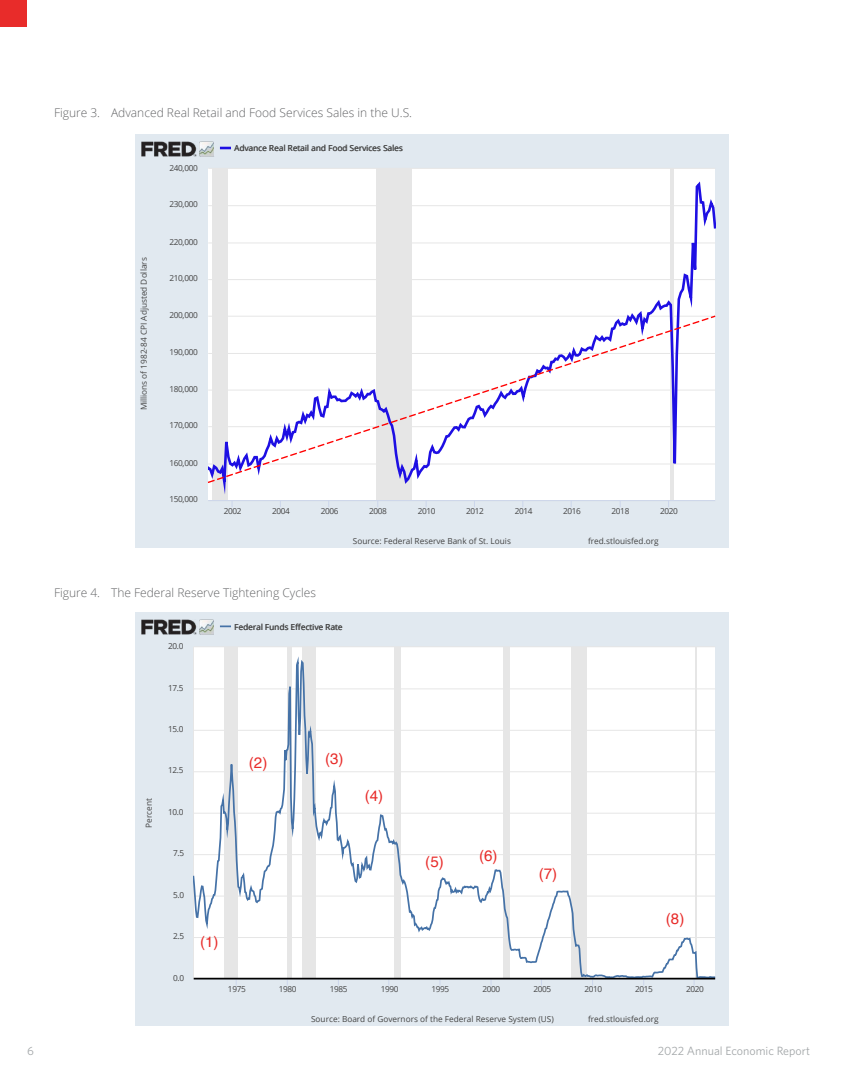
<style>
.page{position:relative;width:864px;height:1080px;background:#fff}
.page>*{position:absolute;margin:0;border:0;box-sizing:border-box;transform-origin:0 0}
.t1{font:15.15px "Helvetica";color:#e82c2a}
.t2{font:300 12px "Open Sans";color:#636466}
.t3{font:12px "Whitney";color:#a3a7a9}
.t4{font:8.25px "Open Sans";color:#444}
</style>
<div class="page">
<div style="left:0;top:0;width:27px;height:27px;background:#e82c2a"></div>
<div style="left:135px;top:535px;width:594px;height:12px;background:#e1e9f0"></div>
<div style="left:135px;top:134px;width:594px;height:401px;background:#e1e9f0"></div>
<div style="left:208px;top:169px;width:507px;height:331px;background:#fff"></div>
<img style="left:142px;top:141px;width:72px;height:15px">
<div style="left:212px;top:169px;width:16px;height:331px;background:#e6e6e6"></div>
<div style="left:376px;top:169px;width:36px;height:331px;background:#e6e6e6"></div>
<hr style="left:671px;top:169px;width:3px;height:331px;background:#e6e6e6">
<hr style="left:208px;top:168px;width:507px;height:1px;background:#e6e6e6">
<hr style="left:208px;top:500px;width:507px;height:1px;background:#ccd6eb">
<svg style="left:208px;top:177px;width:507px;height:313px"></svg>
<svg style="left:220px;top:147px;width:11px;height:2px"></svg>
<svg style="left:208px;top:314px;width:508px;height:170px"></svg>
<div style="left:135px;top:1013px;width:594px;height:13px;background:#e1e9f0"></div>
<div style="left:135px;top:613px;width:594px;height:400px;background:#e1e9f0"></div>
<img style="left:142px;top:619px;width:72px;height:16px">
<hr style="left:193px;top:647px;width:1px;height:332px;background:#e6e6e6">
<div style="left:287px;top:647px;width:5px;height:332px;background:#e6e6e6"></div>
<hr style="left:696px;top:647px;width:1px;height:332px;background:#e6e6e6">
<hr style="left:194px;top:646px;width:521px;height:1px;background:#e6e6e6">
<hr style="left:194px;top:979px;width:521px;height:1px;background:#ccd6eb">
<svg style="left:194px;top:654px;width:521px;height:324px;background:#f6f7f8"></svg>
<hr style="left:194px;top:978px;width:521px;height:1px;background:#000">
<h2 class="t2" style="left:54px;top:105px;width:360px">Figure 3. Advanced Real Retail and Food Services Sales in the U.S.</h2>
<p class="t4" style="left:138px;top:410px;width:155px;rotate:-90deg">Millions of 1982-84 CPI Adjusted Dollars</p>
<p class="t4" style="left:170px;top:162px;width:30px">240,000</p>
<p class="t4" style="left:170px;top:199px;width:30px">230,000</p>
<p class="t4" style="left:170px;top:236px;width:30px">220,000</p>
<p class="t4" style="left:170px;top:273px;width:30px">210,000</p>
<p class="t4" style="left:170px;top:309px;width:30px">200,000</p>
<p class="t4" style="left:170px;top:347px;width:30px">190,000</p>
<p class="t4" style="left:170px;top:383px;width:30px">180,000</p>
<p class="t4" style="left:170px;top:420px;width:30px">170,000</p>
<p class="t4" style="left:170px;top:457px;width:30px">160,000</p>
<p class="t4" style="left:170px;top:494px;width:30px">150,000</p>
<p class="t4" style="left:234px;top:143px;width:170px">Advance Real Retail and Food Services Sales</p>
<p class="t4" style="left:224px;top:505px;width:19px">2002</p>
<p class="t4" style="left:272px;top:505px;width:19px">2004</p>
<p class="t4" style="left:321px;top:505px;width:19px">2006</p>
<p class="t4" style="left:369px;top:505px;width:19px">2008</p>
<p class="t4" style="left:418px;top:505px;width:19px">2010</p>
<p class="t4" style="left:466px;top:505px;width:19px">2012</p>
<p class="t4" style="left:515px;top:505px;width:19px">2014</p>
<p class="t4" style="left:563px;top:505px;width:19px">2016</p>
<p class="t4" style="left:612px;top:505px;width:19px">2018</p>
<p class="t4" style="left:660px;top:505px;width:19px">2020</p>
<p class="t4" style="left:353px;top:535px;width:160px">Source: Federal Reserve Bank of St. Louis</p>
<p class="t4" style="left:588px;top:535px;width:72px">fred.stlouisfed.org</p>
<h2 class="t2" style="left:54px;top:584px;width:263px">Figure 4. The Federal Reserve Tightening Cycles</h2>
<p class="t4" style="left:143px;top:828px;width:31px;rotate:-90deg">Percent</p>
<p class="t4" style="left:168px;top:641px;width:17px">20.0</p>
<p class="t4" style="left:168px;top:682px;width:17px">17.5</p>
<p class="t4" style="left:168px;top:723px;width:17px">15.0</p>
<p class="t4" style="left:168px;top:765px;width:17px">12.5</p>
<p class="t4" style="left:168px;top:806px;width:17px">10.0</p>
<p class="t4" style="left:173px;top:848px;width:13px">7.5</p>
<p class="t4" style="left:173px;top:889px;width:13px">5.0</p>
<p class="t4" style="left:173px;top:931px;width:13px">2.5</p>
<p class="t4" style="left:173px;top:972px;width:13px">0.0</p>
<p class="t4" style="left:234px;top:621px;width:110px">Federal Funds Effective Rate</p>
<h1 class="t1" style="left:249px;top:751px;width:20px">(2)</h1>
<h1 class="t1" style="left:325px;top:747px;width:20px">(3)</h1>
<h1 class="t1" style="left:365px;top:784px;width:20px">(4)</h1>
<h1 class="t1" style="left:200px;top:930px;width:20px">(1)</h1>
<h1 class="t1" style="left:425px;top:850px;width:20px">(5)</h1>
<h1 class="t1" style="left:479px;top:844px;width:20px">(6)</h1>
<h1 class="t1" style="left:539px;top:862px;width:20px">(7)</h1>
<h1 class="t1" style="left:666px;top:907px;width:20px">(8)</h1>
<p class="t4" style="left:228px;top:984px;width:19px">1975</p>
<p class="t4" style="left:279px;top:984px;width:19px">1980</p>
<p class="t4" style="left:330px;top:984px;width:19px">1985</p>
<p class="t4" style="left:381px;top:984px;width:19px">1990</p>
<p class="t4" style="left:432px;top:984px;width:19px">1995</p>
<p class="t4" style="left:483px;top:984px;width:19px">2000</p>
<p class="t4" style="left:533px;top:984px;width:19px">2005</p>
<p class="t4" style="left:584px;top:984px;width:19px">2010</p>
<p class="t4" style="left:635px;top:984px;width:19px">2015</p>
<p class="t4" style="left:686px;top:984px;width:19px">2020</p>
<p class="t4" style="left:311px;top:1013px;width:244px">Source: Board of Governors of the Federal Reserve System (US)</p>
<p class="t4" style="left:588px;top:1013px;width:72px">fred.stlouisfed.org</p>
<h2 class="t3" style="left:27px;top:1043px;width:8px">6</h2>
<h2 class="t3" style="left:658px;top:1043px;width:154px">2022 Annual Economic Report</h2>
</div>
